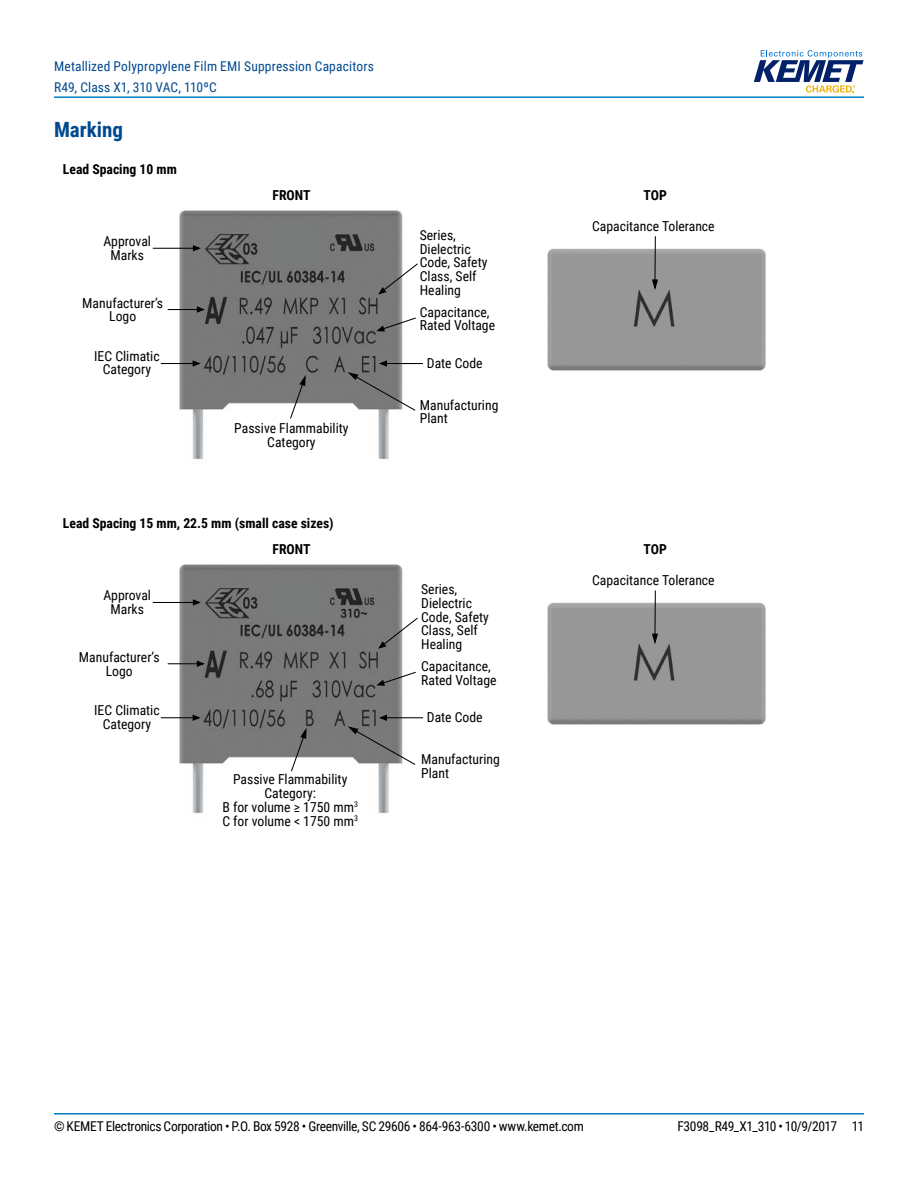
<style>
.page{position:relative;width:918px;height:1188px;background:#fff}
.page>*{position:absolute;margin:0;border:0;box-sizing:border-box;transform-origin:0 0}
.t1{font:700 21px "Roboto Condensed";color:#004990}
.t2{font:13.8px/13.8px "Roboto Condensed";color:#000;text-align:center}
.t3{font:700 13.8px "Roboto Condensed";color:#000}
.t4{font:13.5px "Roboto Condensed";letter-spacing:-.025em;color:#000}
.t5{font:13.5px/21px "Roboto Condensed";letter-spacing:.01em;color:#004990}
</style>
<div class="page">
<hr style="left:54px;top:1113px;width:810px;height:2px;background:#007dc3">
<hr style="left:54px;top:96px;width:810px;height:2px;background:#007dc3">
<svg style="left:754px;top:50px;width:110px;height:43px"></svg>
<img style="left:152px;top:210px;width:271px;height:249px">
<img style="left:547px;top:248px;width:219px;height:123px">
<hr style="left:153px;top:248px;width:41px;height:1px;background:#000">
<svg style="left:192px;top:244px;width:11px;height:8px"></svg>
<hr style="left:654px;top:236px;width:2px;height:44px;background:#000">
<svg style="left:651px;top:278px;width:8px;height:15px"></svg>
<hr style="left:168px;top:309px;width:30px;height:1px;background:#000">
<svg style="left:196px;top:306px;width:11px;height:8px"></svg>
<hr style="left:161px;top:363px;width:32px;height:1px;background:#000">
<svg style="left:192px;top:360px;width:11px;height:8px"></svg>
<hr style="left:386px;top:363px;width:37px;height:1px;background:#000">
<svg style="left:346px;top:360px;width:70px;height:52px"></svg>
<svg style="left:377px;top:262px;width:42px;height:34px"></svg>
<svg style="left:375px;top:317px;width:42px;height:15px"></svg>
<img style="left:152px;top:564px;width:271px;height:249px">
<img style="left:547px;top:590px;width:219px;height:135px">
<svg style="left:289px;top:373px;width:17px;height:47px"></svg>
<hr style="left:153px;top:602px;width:41px;height:1px;background:#000">
<svg style="left:192px;top:599px;width:11px;height:8px"></svg>
<hr style="left:654px;top:591px;width:2px;height:44px;background:#000">
<svg style="left:651px;top:633px;width:8px;height:14px"></svg>
<hr style="left:168px;top:663px;width:30px;height:1px;background:#000">
<svg style="left:196px;top:660px;width:11px;height:8px"></svg>
<hr style="left:161px;top:717px;width:32px;height:1px;background:#000">
<svg style="left:192px;top:714px;width:11px;height:8px"></svg>
<hr style="left:386px;top:717px;width:37px;height:1px;background:#000">
<svg style="left:346px;top:714px;width:70px;height:52px"></svg>
<svg style="left:377px;top:617px;width:42px;height:33px"></svg>
<svg style="left:375px;top:671px;width:42px;height:16px"></svg>
<svg style="left:290px;top:725px;width:17px;height:48px"></svg>
<p class="t5" style="left:54px;top:55px;width:321px">Metallized Polypropylene Film EMI Suppression Capacitors<br>R49, Class X1, 310 VAC, 110ºC</p>
<h1 class="t1" style="left:54px;top:115px;width:71px">Marking</h1>
<p class="t3" style="left:63px;top:159px;width:115px">Lead Spacing 10 mm</p>
<p class="t2" style="left:103px;top:233px;width:49px">Approval<br>Marks</p>
<p class="t2" style="left:82px;top:295px;width:82px">Manufacturer’s<br>Logo</p>
<p class="t2" style="left:94px;top:348px;width:67px">IEC Climatic<br>Category</p>
<p class="t3" style="left:273px;top:185px;width:39px">FRONT</p>
<p class="t3" style="left:644px;top:185px;width:25px">TOP</p>
<p class="t2" style="left:234px;top:421px;width:116px">Passive Flammability<br>Category</p>
<p class="t2" style="left:420px;top:228px;width:69px;text-align:left">Series,<br>Dielectric<br>Code, Safety<br>Class, Self<br>Healing</p>
<p class="t2" style="left:420px;top:304px;width:77px;text-align:left">Capacitance,<br>Rated Voltage</p>
<p class="t2" style="left:427px;top:356px;width:57px">Date Code</p>
<p class="t2" style="left:420px;top:397px;width:80px;text-align:left">Manufacturing<br>Plant</p>
<p class="t2" style="left:592px;top:219px;width:124px">Capacitance Tolerance</p>
<p class="t3" style="left:63px;top:513px;width:272px">Lead Spacing 15 mm, 22.5 mm (small case sizes)</p>
<p class="t2" style="left:103px;top:588px;width:49px">Approval<br>Marks</p>
<p class="t2" style="left:79px;top:649px;width:82px">Manufacturer’s<br>Logo</p>
<p class="t2" style="left:94px;top:703px;width:67px">IEC Climatic<br>Category</p>
<p class="t3" style="left:273px;top:539px;width:39px">FRONT</p>
<p class="t3" style="left:644px;top:539px;width:25px">TOP</p>
<p class="t2" style="left:222px;top:772px;width:137px">Passive Flammability<br>Category:<br>B for volume ≥ 1750 mm<sup>3<br></sup>C for volume &lt; 1750 mm<sup>3</sup></p>
<p class="t2" style="left:421px;top:582px;width:69px;text-align:left">Series,<br>Dielectric<br>Code, Safety<br>Class, Self<br>Healing</p>
<p class="t2" style="left:421px;top:658px;width:77px;text-align:left">Capacitance,<br>Rated Voltage</p>
<p class="t2" style="left:427px;top:710px;width:57px">Date Code</p>
<p class="t2" style="left:421px;top:751px;width:80px;text-align:left">Manufacturing<br>Plant</p>
<p class="t2" style="left:592px;top:573px;width:124px">Capacitance Tolerance</p>
<p class="t4" style="left:54px;top:1116px;width:531px">© KEMET Electronics Corporation • P.O. Box 5928 • Greenville, SC 29606 • 864-963-6300 • www.kemet.com</p>
<p class="t4" style="left:677px;top:1116px;width:188px">F3098_R49_X1_310 • 10/9/2017 11</p>
<p class="t2" style="left:537px;top:1122px;width:50px">Category</p>
</div>
